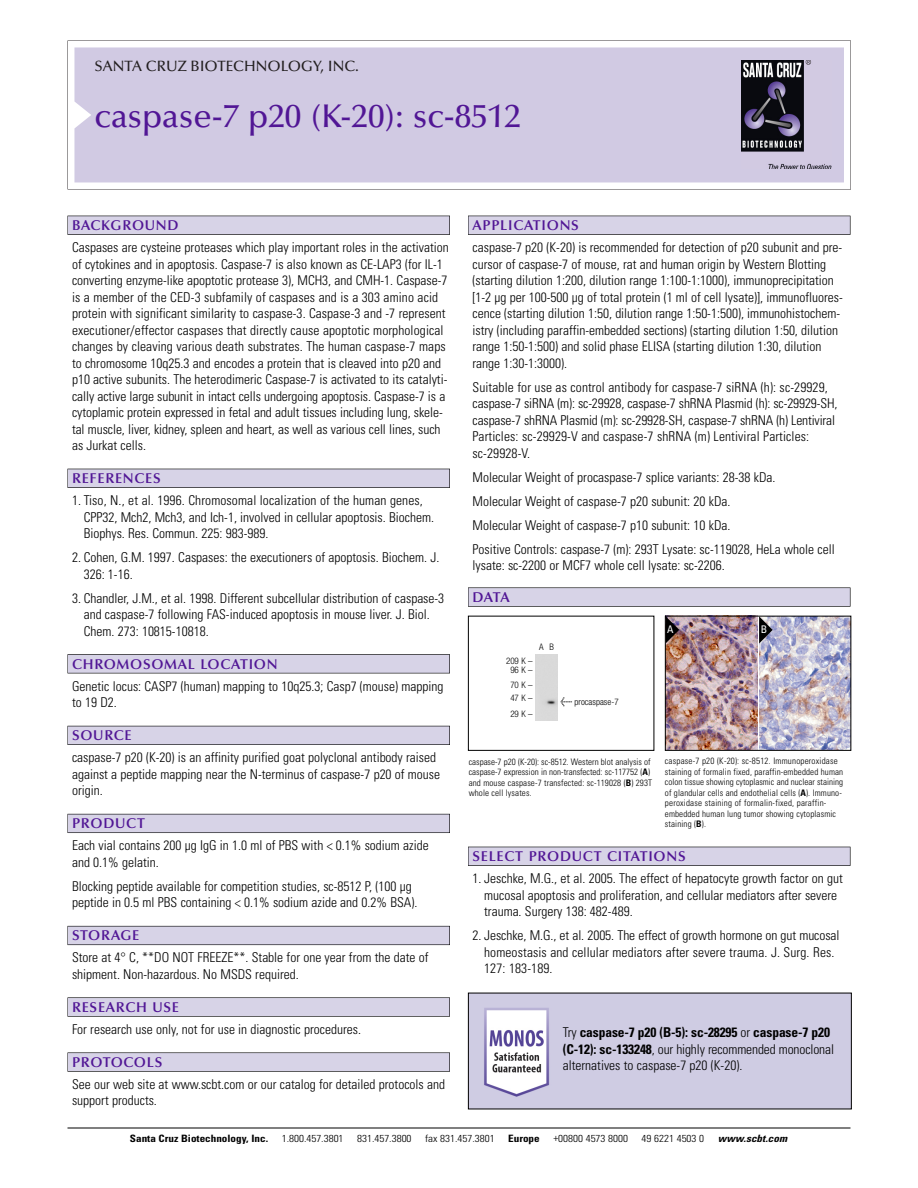
<style>
.page{position:relative;width:918px;height:1188px;background:#fff}
.page>*{position:absolute;margin:0;border:0;box-sizing:border-box;transform-origin:0 0}
.t1{font:500 33px "Optima";color:#511695}
.t2{font:500 15px "Optima";color:#231f20}
.t3{font:600 14.25px "Optima";letter-spacing:.05em;color:#511695}
.t4{font:300 condensed 13.5px/16.5px "Univers";color:#000}
.t5{font:condensed 10.5px "Univers";color:#fff}
.t6{font:300 condensed 10.2px "Univers";color:#000;scale:1.1 1}
.t7{font:700 condensed 10.2px "Univers";color:#000;scale:1.1 1}
.t8{font:italic 700 condensed 10.2px "Univers";letter-spacing:.005em;color:#000;scale:1.1 1}
.t9{font:300 condensed 9px/10.5px "Univers";letter-spacing:.015em;color:#000}
.t10{font:300 condensed 9px/9.1px "Helvetica Neue";letter-spacing:.005em;color:#000;text-align:center}
.s1{font-family:"Meta Plus";font-weight:400;font-stretch:normal;font-size:10.5px}
.s2{font-weight:700}
</style>
<div class="page">
<svg style="left:68px;top:40px;width:783px;height:149px"></svg>
<div style="left:74px;top:47px;width:770px;height:135px;background:#d1cae3"></div>
<img style="left:741px;top:60px;width:90px;height:108px">
<div style="left:68px;top:216px;width:382px;height:19px;background:#525155"></div>
<div style="left:68px;top:216px;width:381px;height:18px;background:#d7d3e7"></div>
<div style="left:68px;top:469px;width:382px;height:19px;background:#515055"></div>
<div style="left:68px;top:469px;width:381px;height:18px;background:#d7d3e7"></div>
<div style="left:68px;top:654px;width:382px;height:19px;background:#545357"></div>
<div style="left:68px;top:655px;width:381px;height:18px;background:#d7d3e7"></div>
<div style="left:68px;top:726px;width:382px;height:19px;background:#54535a"></div>
<div style="left:68px;top:726px;width:381px;height:18px;background:#d7d3e7"></div>
<div style="left:68px;top:814px;width:382px;height:19px;background:#5b5a62"></div>
<div style="left:68px;top:814px;width:381px;height:18px;background:#d7d3e7"></div>
<div style="left:68px;top:926px;width:382px;height:19px;background:#66646e"></div>
<div style="left:68px;top:926px;width:381px;height:18px;background:#d7d3e7"></div>
<div style="left:68px;top:997px;width:382px;height:20px;background:#616161"></div>
<div style="left:68px;top:998px;width:381px;height:18px;background:#d7d3e7"></div>
<svg style="left:68px;top:1052px;width:382px;height:20px"></svg>
<div style="left:68px;top:1053px;width:381px;height:18px;background:#d7d3e7"></div>
<div style="left:468px;top:216px;width:382px;height:19px;background:#525155"></div>
<div style="left:468px;top:216px;width:382px;height:18px;background:#d7d3e7"></div>
<svg style="left:468px;top:587px;width:382px;height:20px"></svg>
<div style="left:468px;top:588px;width:382px;height:18px;background:#d7d3e7"></div>
<div style="left:468px;top:847px;width:382px;height:19px;background:#515055"></div>
<div style="left:468px;top:847px;width:382px;height:18px;background:#d7d3e7"></div>
<hr style="left:68px;top:1128px;width:782px;height:1px;background:#000">
<div style="left:468px;top:616px;width:186px;height:135px;border:1px solid #000"></div>
<img style="left:536px;top:655px;width:21px;height:66px">
<img style="left:759px;top:618px;width:90px;height:131px">
<img style="left:667px;top:618px;width:90px;height:131px">
<div style="left:665px;top:616px;width:186px;height:135px;border:1px solid #000"></div>
<svg style="left:759px;top:616px;width:14px;height:27px"></svg>
<svg style="left:666px;top:616px;width:13px;height:27px"></svg>
<img style="left:470px;top:995px;width:380px;height:112px">
<p class="t2" style="left:94px;top:61px;width:266px">SANTA CRUZ BIOTECHNOLOGY, INC.</p>
<h1 class="t1" style="left:94px;top:103px;width:428px">caspase-7 p20 (K-20): sc-8512</h1>
<p class="t3" style="left:72px;top:219px;width:108px">BACKGROUND</p>
<p class="t4" style="left:72px;top:240px;width:378px">Caspases are cysteine proteases which play important roles in the activation of cytokines and in apoptosis. Caspase-7 is also known as CE-LAP3 (for IL-1 converting enzyme-like apoptotic protease 3), MCH3, and CMH-1. Caspase-7 is a member of the CED-3 subfamily of caspases and is a 303 amino acid protein with significant similarity to caspase-3. Caspase-3 and -7 represent executioner/effector caspases that directly cause apoptotic morphological changes by cleaving various death substrates. The human caspase-7 maps to chromosome 10q25.3 and encodes a protein that is cleaved into p20 and p10 active subunits. The heterodimeric Caspase-7 is activated to its catalyti&shy;cally active large subunit in intact cells undergoing apoptosis. Caspase-7 is a cytoplamic protein expressed in fetal and adult tissues including lung, skele&shy;tal muscle, liver, kidney, spleen and heart, as well as various cell lines, such as Jurkat cells.</p>
<p class="t3" style="left:72px;top:473px;width:90px">REFERENCES</p>
<p class="t4" style="left:84px;top:493px;width:352px;text-indent:-12px">1. Tiso, N., et al. 1996. Chromosomal localization of the human genes,<br>CPP32, Mch2, Mch3, and Ich-1, involved in cellular apoptosis. Biochem.<br>Biophys. Res. Commun. 225: 983-989.</p>
<p class="t4" style="left:84px;top:550px;width:357px;text-indent:-12px">2. Cohen, G.M. 1997. Caspases: the executioners of apoptosis. Biochem. J.<br>326: 1-16.</p>
<p class="t4" style="left:84px;top:591px;width:362px;text-indent:-12px">3. Chandler, J.M., et al. 1998. Different subcellular distribution of caspase-3 and caspase-7 following FAS-induced apoptosis in mouse liver. J. Biol.<br>Chem. 273: 10815-10818.</p>
<p class="t3" style="left:72px;top:658px;width:207px">CHROMOSOMAL LOCATION</p>
<p class="t4" style="left:72px;top:679px;width:373px">Genetic locus: CASP7 (human) mapping to 10q25.3; Casp7 (mouse) mapping to 19 D2.</p>
<p class="t3" style="left:72px;top:730px;width:61px">SOURCE</p>
<p class="t4" style="left:72px;top:750px;width:370px">caspase-7 p20 (K-20) is an affinity purified goat polyclonal antibody raised against a peptide mapping near the N-terminus of caspase-7 p20 of mouse origin.</p>
<p class="t3" style="left:72px;top:818px;width:74px">PRODUCT</p>
<p class="t4" style="left:72px;top:838px;width:358px">Each vial contains 200 µg IgG in 1.0 ml of PBS with &lt; 0.1% sodium azide and 0.1% gelatin.</p>
<p class="t4" style="left:72px;top:879px;width:347px">Blocking peptide available for competition studies, sc-8512 P, (100 µg peptide in 0.5 ml PBS containing &lt; 0.1% sodium azide and 0.2% BSA).</p>
<p class="t3" style="left:72px;top:930px;width:69px">STORAGE</p>
<p class="t4" style="left:72px;top:950px;width:358px">Store at 4° C, **DO NOT FREEZE**. Stable for one year from the date of shipment. Non-hazardous. No MSDS required.</p>
<p class="t3" style="left:72px;top:1001px;width:109px">RESEARCH USE</p>
<p class="t4" style="left:72px;top:1022px;width:290px">For research use only, not for use in diagnostic procedures.</p>
<p class="t3" style="left:72px;top:1056px;width:92px">PROTOCOLS</p>
<p class="t4" style="left:72px;top:1077px;width:375px">See our web site at www.scbt.com or our catalog for detailed protocols and support products.</p>
<p class="t3" style="left:473px;top:219px;width:108px">APPLICATIONS</p>
<p class="t4" style="left:473px;top:240px;width:372px">caspase-7 p20 (K-20) is recommended for detection of p20 subunit and pre&shy;cursor of caspase-7 of mouse, rat and human origin by Western Blotting (starting dilution 1:200, dilution range 1:100-1:1000), immunoprecipitation [1-2 µg per 100-500 µg of total protein (1 ml of cell lysate)], immunofluores&shy;cence (starting dilution 1:50, dilution range 1:50-1:500), immunohistochem&shy;istry (including paraffin-embedded sections) (starting dilution 1:50, dilution range 1:50-1:500) and solid phase ELISA (starting dilution 1:30, dilution range 1:30-1:3000).</p>
<p class="t4" style="left:473px;top:380px;width:366px">Suitable for use as control antibody for caspase-7 siRNA (h): sc-29929, caspase-7 siRNA (m): sc-29928, caspase-7 shRNA Plasmid (h): sc-29929-SH, caspase-7 shRNA Plasmid (m): sc-29928-SH, caspase-7 shRNA (h) Lentiviral Particles: sc-29929-V and caspase-7 shRNA (m) Lentiviral Particles: sc-29928-V.</p>
<p class="t4" style="left:473px;top:466px;width:364px;line-height:24px">Molecular Weight of procaspase-7 splice variants: 28-38 kDa.<br>Molecular Weight of caspase-7 p20 subunit: 20 kDa.<br>Molecular Weight of caspase-7 p10 subunit: 10 kDa.<br>Positive Controls: caspase-7 (m): 293T Lysate: sc-119028, HeLa whole cell</p>
<p class="t4" style="left:473px;top:558px;width:254px">lysate: sc-2200 or MCF7 whole cell lysate: sc-2206.</p>
<p class="t3" style="left:473px;top:591px;width:39px">DATA</p>
<p class="t10" style="left:539px;top:643px;width:17px">A B</p>
<p class="t10" style="left:506px;top:657px;width:28px">209 K –<br>96K–</p>
<p class="t10" style="left:510px;top:679px;width:24px;line-height:12.9px;text-align:left">70K–<br>47K–</p>
<p class="t10" style="left:510px;top:710px;width:24px">29K–</p>
<p class="t10" style="left:560px;top:698px;width:60px"><span class="s1">&lt;</span> procaspase-7</p>
<p class="t5" style="left:667px;top:625px;width:8px">A</p>
<p class="t5" style="left:761px;top:625px;width:8px">B</p>
<p class="t9" style="left:469px;top:757px;width:185px">caspase-7 p20 (K-20): sc-8512. Western blot analysis of caspase-7 expression in non-transfected: sc-117752 (<span class="s2">A</span>) and mouse caspase-7 transfected: sc-119028 (<span class="s2">B</span>) 293T whole cell lysates.</p>
<p class="t9" style="left:665px;top:757px;width:180px">caspase-7 p20 (K-20): sc-8512. Immunoperoxidase staining of formalin fixed, paraffin-embedded human colon tissue showing cytoplasmic and nuclear staining of glandular cells and endothelial cells (<span class="s2">A</span>). Immuno&shy;peroxidase staining of formalin-fixed, paraffin&shy;embedded human lung tumor showing cytoplasmic staining (<span class="s2">B</span>).</p>
<p class="t3" style="left:473px;top:851px;width:215px">SELECT PRODUCT CITATIONS</p>
<p class="t4" style="left:484px;top:871px;width:360px;text-indent:-12px">1. Jeschke, M.G., et al. 2005. The effect of hepatocyte growth factor on gut mucosal apoptosis and proliferation, and cellular mediators after severe trauma. Surgery 138: 482-489.</p>
<p class="t4" style="left:484px;top:928px;width:357px;text-indent:-12px">2. Jeschke, M.G., et al. 2005. The effect of growth hormone on gut mucosal homeostasis and cellular mediators after severe trauma. J. Surg. Res.<br>127: 183-189.</p>
<p class="t4" style="left:563px;top:1025px;width:273px">Try <span class="s2">caspase-7 p20 (B-5): sc-28295</span> or <span class="s2">caspase-7 p20 (C-12): sc-133248</span>, our highly recommended monoclonal alternatives to caspase-7 p20 (K-20).</p>
<p class="t7" style="left:130px;top:1135px;width:127px">Santa Cruz Biotechnology, Inc.</p>
<p class="t6" style="left:282px;top:1135px;width:58px">1.800.457.3801</p>
<p class="t6" style="left:357px;top:1135px;width:51px">831.457.3800</p>
<p class="t6" style="left:425px;top:1135px;width:65px">fax 831.457.3801</p>
<p class="t7" style="left:508px;top:1135px;width:30px">Europe</p>
<p class="t6" style="left:553px;top:1135px;width:69px">+00800 4573 8000</p>
<p class="t6" style="left:642px;top:1135px;width:58px">49 6221 4503 0</p>
<p class="t8" style="left:718px;top:1135px;width:64px">www.scbt.com</p>
</div>
